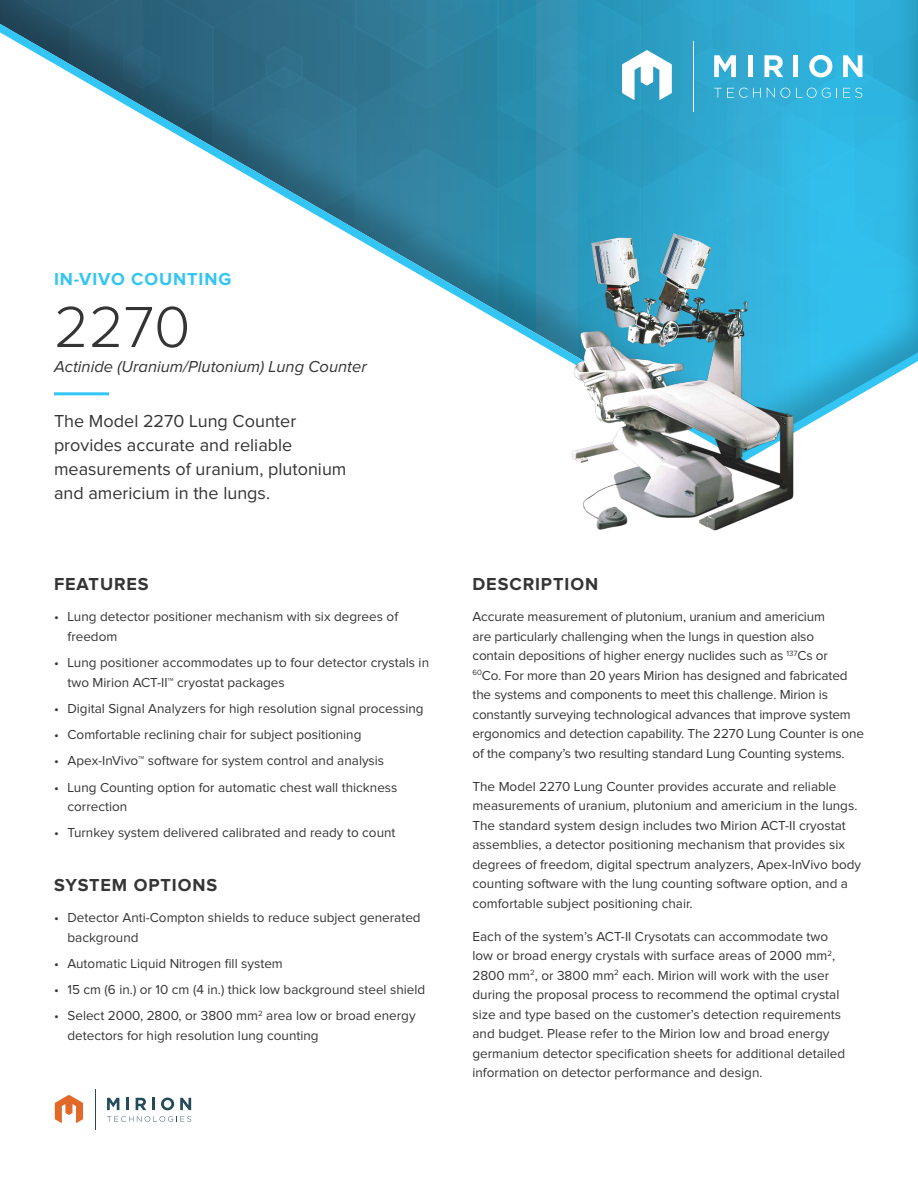
<style>
.page{position:relative;width:918px;height:1188px;background:#fff}
.page>*{position:absolute;margin:0;border:0;box-sizing:border-box;transform-origin:0 0}
.Main_Header{font:300 60px "Proxima Nova";color:#363536}
.Body_Copy{font:18px/24px "Proxima Nova";color:#363536}
.Small_Header{font:700 18px "Proxima Nova";letter-spacing:.05em;color:#363536}
.Small_Header-2{font:700 18px "Proxima Nova";letter-spacing:.05em;color:#33c5f3}
.subheader{font:italic 16.5px "Proxima Nova";color:#363536}
.Body_Copy_Small{font:13.5px/19.5px "Proxima Nova";color:#363536}
</style>
<div class="page">
<hr style="left:95px;top:1090px;width:1px;height:40px;background:#244b59">
<svg style="left:107px;top:1116px;width:84px;height:6px"></svg>
<svg style="left:107px;top:1098px;width:12px;height:12px"></svg>
<svg style="left:126px;top:1098px;width:3px;height:12px"></svg>
<svg style="left:136px;top:1098px;width:10px;height:12px"></svg>
<svg style="left:152px;top:1098px;width:3px;height:12px"></svg>
<svg style="left:161px;top:1098px;width:13px;height:12px"></svg>
<svg style="left:180px;top:1098px;width:11px;height:12px"></svg>
<svg style="left:55px;top:1095px;width:28px;height:28px"></svg>
<svg style="left:0;top:0;width:918px;height:454px"></svg>
<img style="left:572px;top:215px;width:222px;height:316px">
<p class="Small_Header-2" style="left:54px;top:271px;width:179px">IN-VIVO COUNTING</p>
<p class="Main_Header" style="left:54px;top:300px;width:138px">2270</p>
<p class="subheader" style="left:54px;top:359px;width:314px">Actinide (Uranium/Plutonium) Lung Counter</p>
<p class="Body_Copy" style="left:54px;top:409px;width:294px">The Model 2270 Lung Counter provides accurate and reliable measurements of uranium, plutonium and americium in the lungs.</p>
<p class="Small_Header" style="left:54px;top:576px;width:96px">FEATURES</p>
<p class="Small_Header" style="left:472px;top:576px;width:127px">DESCRIPTION</p>
<p class="Body_Copy_Small" style="left:68px;top:608px;width:332px;text-indent:-14px">• Lung detector positioner mechanism with six degrees of freedom</p>
<p class="Body_Copy_Small" style="left:68px;top:654px;width:363px;text-indent:-14px">• Lung positioner accommodates up to four detector crystals in two Mirion ACT-II™ cryostat packages</p>
<p class="Body_Copy_Small" style="left:54px;top:699px;width:371px">• Digital Signal Analyzers for high resolution signal processing</p>
<p class="Body_Copy_Small" style="left:54px;top:726px;width:309px">• Comfortable reclining chair for subject positioning</p>
<p class="Body_Copy_Small" style="left:54px;top:752px;width:332px">• Apex-InVivo™ software for system control and analysis</p>
<p class="Body_Copy_Small" style="left:68px;top:778px;width:331px;text-indent:-14px">• Lung Counting option for automatic chest wall thickness correction</p>
<p class="Body_Copy_Small" style="left:54px;top:824px;width:343px">• Turnkey system delivered calibrated and ready to count</p>
<p class="Small_Header" style="left:54px;top:877px;width:165px">SYSTEM OPTIONS</p>
<p class="Body_Copy_Small" style="left:68px;top:909px;width:355px;text-indent:-14px">• Detector Anti-Compton shields to reduce subject generated background</p>
<p class="Body_Copy_Small" style="left:54px;top:954px;width:230px">• Automatic Liquid Nitrogen fill system</p>
<p class="Body_Copy_Small" style="left:54px;top:981px;width:373px">• 15 cm (6 in.) or 10 cm (4 in.) thick low background steel shield</p>
<p class="Body_Copy_Small" style="left:68px;top:1007px;width:350px;text-indent:-14px">• Select 2000, 2800, or 3800 mm<sup>2</sup> area low or broad energy detectors for high resolution lung counting</p>
<p class="Body_Copy_Small" style="left:472px;top:608px;width:393px">Accurate measurement of plutonium, uranium and americium<br>are particularly challenging when the lungs in question also<br>contain depositions of higher energy nuclides such as <sup>137</sup>Cs or<br><sup>60</sup>Co. For more than 20 years Mirion has designed and fabricated the systems and components to meet this challenge. Mirion is constantly surveying technological advances that improve system ergonomics and detection capability. The 2270 Lung Counter is one of the company’s two resulting standard Lung Counting systems.</p>
<p class="Body_Copy_Small" style="left:472px;top:777px;width:390px">The Model 2270 Lung Counter provides accurate and reliable measurements of uranium, plutonium and americium in the lungs.<br>The standard system design includes two Mirion ACT-II cryostat assemblies, a detector positioning mechanism that provides six degrees of freedom, digital spectrum analyzers, Apex-InVivo body counting software with the lung counting software option, and a comfortable subject positioning chair.</p>
<p class="Body_Copy_Small" style="left:472px;top:927px;width:374px">Each of the system’s ACT-II Crysotats can accommodate two low or broad energy crystals with surface areas of 2000 mm<sup>2</sup>, 2800 mm<sup>2</sup>, or 3800 mm<sup>2</sup> each. Mirion will work with the user during the proposal process to recommend the optimal crystal size and type based on the customer’s detection requirements and budget. Please refer to the Mirion low and broad energy germanium detector specification sheets for additional detailed information on detector performance and design.</p>
</div>
